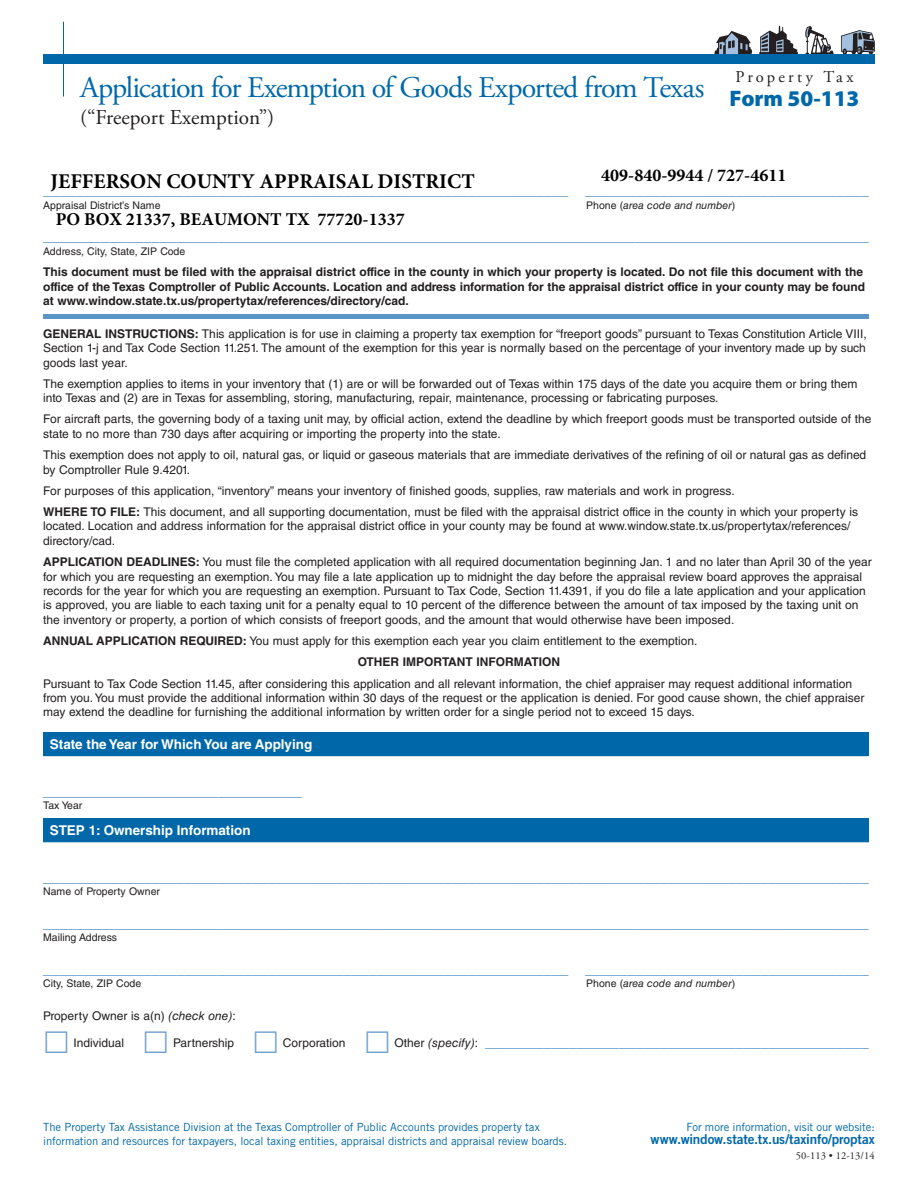
<style>
.page{position:relative;width:918px;height:1188px;background:#fff}
.page>*{position:absolute;margin:0;border:0;box-sizing:border-box;transform-origin:0 0}
.Title{font:30px "Adobe Garamond Pro";letter-spacing:-.035em;color:#0068a9}
.FORM{font:900 22.5px "Myriad Pro";color:#0068a9}
.Subtitle{font:21.15px "Adobe Garamond Pro";color:#231f20}
.t1{font:700 21px "Minion Pro";color:#000}
.t2{font:700 18px "Minion Pro";color:#000}
.Property_Tax_Header{font:16.5px "Adobe Garamond Pro";letter-spacing:.185em;color:#231f20}
.Line{font:15px "Helvetica LT Std";color:#5b94c6}
.Divider_Bar{font:700 13.5px "Helvetica LT Std";color:#fff}
.t3{font:13.5px "Trade Gothic LT Std Bd 2";letter-spacing:-.01em;color:#0068a9}
.Intro_Text{font:12px/14.4px "Helvetica LT Std";color:#231f20}
.Intro_Text-2{font:700 12px/14.4px "Helvetica LT Std";color:#231f20}
.t4{font:11.25px/13.5px "Trade Gothic LT Std";letter-spacing:-.005em;color:#0068a9}
.Text_Below_Line{font:10.5px "Helvetica LT Std";color:#231f20}
.Text_Below_Line-2{font:italic 10.5px "Helvetica LT Std";color:#231f20}
.Form_Number_at_Botto{font:10.5px "Adobe Garamond Pro";letter-spacing:.01em;color:#231f20}
.s1{font-style:normal}
.s2{font-weight:700}
.s3{font-style:italic}
.s4{font-size:12px;color:#231f20}
.s5{font-style:italic;font-size:12px;color:#231f20}
</style>
<div class="page">
<svg style="left:759px;top:26px;width:39px;height:28px"></svg>
<svg style="left:714px;top:31px;width:38px;height:23px"></svg>
<svg style="left:805px;top:26px;width:29px;height:28px"></svg>
<svg style="left:841px;top:30px;width:34px;height:24px"></svg>
<div style="left:43px;top:54px;width:832px;height:10px;background:#0068a9"></div>
<hr style="left:63px;top:22px;width:1px;height:75px;background:#0068a9">
<hr style="left:43px;top:315px;width:826px;height:4px;background:#5b94c6">
<div style="left:43px;top:733px;width:825px;height:23px;background:#0068a9"></div>
<div style="left:43px;top:819px;width:826px;height:23px;background:#0068a9"></div>
<hr style="left:43px;top:842px;width:826px;height:1px;background:#0068a9">
<p class="Title" style="left:80px;top:69px;width:626px">Application for Exemption of Goods Exported from Texas</p>
<p class="Subtitle" style="left:80px;top:104px;width:195px">(“Freeport Exemption”)</p>
<p class="Property_Tax_Header" style="left:735px;top:67px;width:120px">Property Tax</p>
<p class="FORM" style="left:730px;top:86px;width:131px">Form 50-113</p>
<h3 class="t1" style="left:50px;top:167px;width:426px">JEFFERSON COUNTY APPRAISAL DISTRICT</h3>
<h3 class="t2" style="left:601px;top:162px;width:187px">409-840-9944 / 727-4611</h3>
<h3 class="t2" style="left:56px;top:206px;width:350px">PO BOX 21337, BEAUMONT TX 77720-1337</h3>
<p class="Line" style="left:43px;top:181px;width:827px">_______________________________________________________________ __________________________________</p>
<p class="Text_Below_Line" style="left:43px;top:199px;width:119px">Appraisal District’s Name</p>
<p class="Text_Below_Line-2" style="left:586px;top:199px;width:151px"><span class="s1">Phone (</span>area code and number<span class="s1">)</span></p>
<p class="Line" style="left:43px;top:227px;width:827px">___________________________________________________________________________________________________</p>
<p class="Text_Below_Line" style="left:43px;top:245px;width:144px">Address, City, State, ZIP Code</p>
<p class="Intro_Text-2" style="left:43px;top:265px;width:823px">This document must be filed with the appraisal district office in the county in which your property is located. Do not file this document with the office of the Texas Comptroller of Public Accounts. Location and address information for the appraisal district office in your county may be found at www.window.state.tx.us/propertytax/references/directory/cad.</p>
<p class="Intro_Text" style="left:43px;top:326px;width:825px;text-align:justify"><span class="s2">GENERAL INSTRUCTIONS:</span> This application is for use in claiming a property tax exemption for “freeport goods” pursuant to Texas Constitution Article VIII, Section 1-j and Tax Code Section 11.251. The amount of the exemption for this year is normally based on the percentage of your inventory made up by such goods last year.</p>
<p class="Intro_Text" style="left:43px;top:376px;width:816px">The exemption applies to items in your inventory that (1) are or will be forwarded out of Texas within 175 days of the date you acquire them or bring them into Texas and (2) are in Texas for assembling, storing, manufacturing, repair, maintenance, processing or fabricating purposes.</p>
<p class="Intro_Text" style="left:43px;top:412px;width:830px">For aircraft parts, the governing body of a taxing unit may, by official action, extend the deadline by which freeport goods must be transported outside of the state to no more than 730 days after acquiring or importing the property into the state.</p>
<p class="Intro_Text" style="left:43px;top:448px;width:825px">This exemption does not apply to oil, natural gas, or liquid or gaseous materials that are immediate derivatives of the refining of oil or natural gas as defined by Comptroller Rule 9.4201.</p>
<p class="Intro_Text" style="left:43px;top:483px;width:693px">For purposes of this application, “inventory” means your inventory of finished goods, supplies, raw materials and work in progress.</p>
<p class="Intro_Text" style="left:43px;top:505px;width:816px"><span class="s2">WHERE TO FILE:</span> This document, and all supporting documentation, must be filed with the appraisal district office in the county in which your property is located. Location and address information for the appraisal district office in your county may be found at www.window.state.tx.us/propertytax/references/ directory/cad.</p>
<p class="Intro_Text" style="left:43px;top:555px;width:830px"><span class="s2">APPLICATION DEADLINES:</span> You must file the completed application with all required documentation beginning Jan. 1 and no later than April 30 of the year for which you are requesting an exemption. You may file a late application up to midnight the day before the appraisal review board approves the appraisal records for the year for which you are requesting an exemption. Pursuant to Tax Code, Section 11.4391, if you do file a late application and your application is approved, you are liable to each taxing unit for a penalty equal to 10 percent of the difference between the amount of tax imposed by the taxing unit on the inventory or property, a portion of which consists of freeport goods, and the amount that would otherwise have been imposed.</p>
<p class="Intro_Text" style="left:43px;top:634px;width:656px"><span class="s2">ANNUAL APPLICATION REQUIRED:</span> You must apply for this exemption each year you claim entitlement to the exemption.</p>
<p class="Intro_Text-2" style="left:358px;top:655px;width:204px">OTHER IMPORTANT INFORMATION</p>
<p class="Intro_Text" style="left:43px;top:676px;width:823px">Pursuant to Tax Code Section 11.45, after considering this application and all relevant information, the chief appraiser may request additional information from you. You must provide the additional information within 30 days of the request or the application is denied. For good cause shown, the chief appraiser may extend the deadline for furnishing the additional information by written order for a single period not to exceed 15 days.</p>
<p class="Divider_Bar" style="left:50px;top:736px;width:264px">State the Year for Which You are Applying</p>
<p class="Line" style="left:43px;top:782px;width:260px">_______________________________</p>
<p class="Text_Below_Line" style="left:43px;top:800px;width:41px">Tax Year</p>
<p class="Divider_Bar" style="left:50px;top:822px;width:202px">STEP 1: Ownership Information</p>
<p class="Line" style="left:43px;top:868px;width:827px">___________________________________________________________________________________________________</p>
<p class="Text_Below_Line" style="left:43px;top:886px;width:118px">Name of Property Owner</p>
<p class="Line" style="left:43px;top:914px;width:827px">___________________________________________________________________________________________________</p>
<p class="Text_Below_Line" style="left:43px;top:932px;width:76px">Mailing Address</p>
<p class="Line" style="left:43px;top:960px;width:827px">_______________________________________________________________ __________________________________</p>
<p class="Text_Below_Line" style="left:43px;top:978px;width:100px">City, State, ZIP Code</p>
<p class="Text_Below_Line-2" style="left:586px;top:978px;width:151px"><span class="s1">Phone (</span>area code and number<span class="s1">)</span></p>
<p class="Intro_Text" style="left:43px;top:1009px;width:194px">Property Owner is a(n) <span class="s3">(check one)</span>:</p>
<p class="Intro_Text" style="left:74px;top:1035px;width:52px">Individual</p>
<p class="Intro_Text" style="left:173px;top:1035px;width:63px">Partnership</p>
<p class="Intro_Text" style="left:283px;top:1035px;width:64px">Corporation</p>
<p class="Line" style="left:394px;top:1033px;width:476px"><span class="s4">Other</span> <span class="s5">(specify)</span><span class="s4">:</span> ______________________________________________</p>
<p class="t4" style="left:43px;top:1120px;width:526px">The Property Tax Assistance Division at the Texas Comptroller of Public Accounts provides property tax information and resources for taxpayers, local taxing entities, appraisal districts and appraisal review boards.</p>
<p class="t4" style="left:686px;top:1120px;width:190px">For more information, visit our website:</p>
<p class="t3" style="left:651px;top:1131px;width:226px">www.window.state.tx.us/taxinfo/proptax</p>
<p class="Form_Number_at_Botto" style="left:796px;top:1149px;width:80px">50-113 • 12-13/14</p>
</div>
